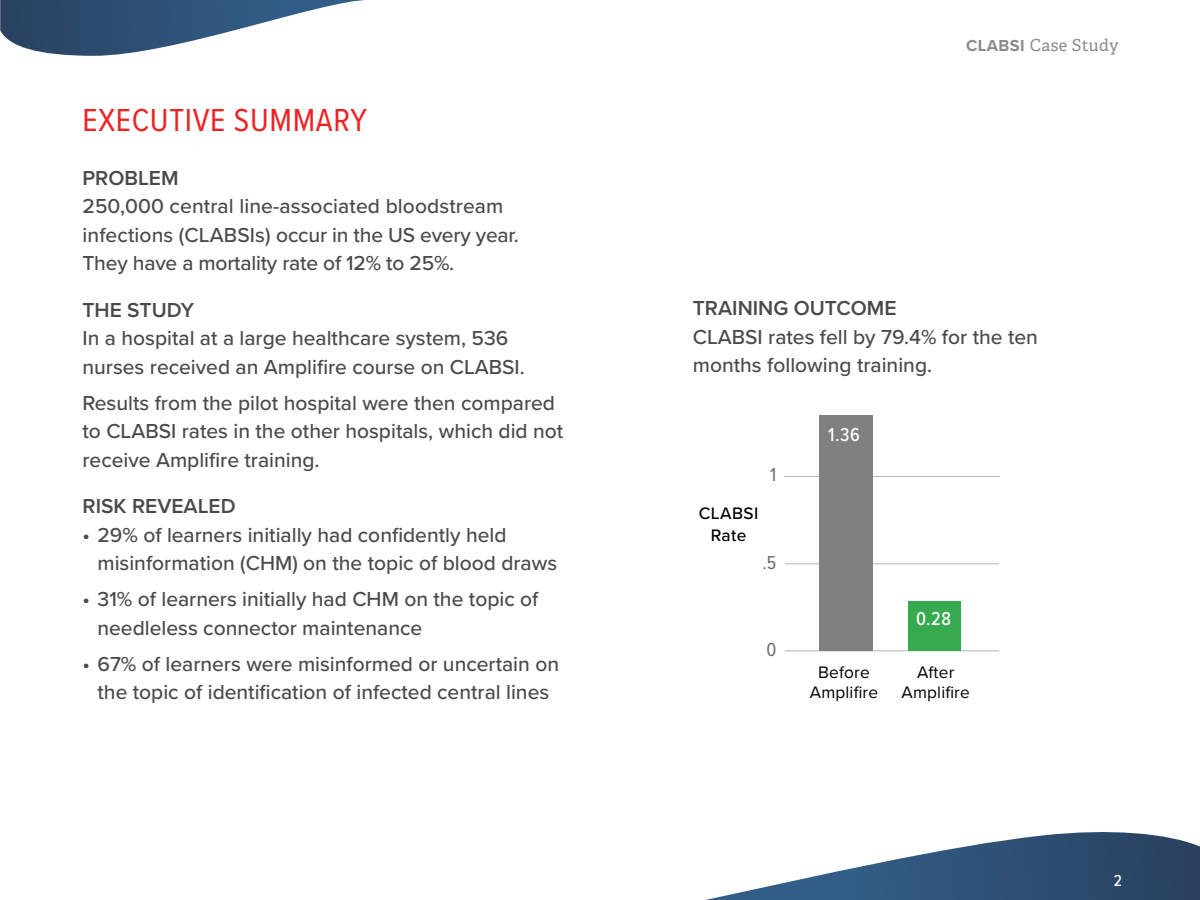
<style>
.page{position:relative;width:1200px;height:900px;background:#fff}
.page>*{position:absolute;margin:0;border:0;box-sizing:border-box;transform-origin:0 0}
.t1{font:33px "Proxima Nova Cond";letter-spacing:.02em;color:#ed2324}
.t2{font:500 21px/28.5px "Proxima Nova";color:#4b494b}
.t3{font:600 21px "Proxima Nova";color:#4b494b}
.t4{font:500 19.35px "Proxima Nova Cond";color:#fff}
.t5{font:19.35px "Proxima Nova Cond";color:#666}
.t6{font:17.25px/20.5px "Proxima Nova";letter-spacing:.01em;color:#000;text-align:center}
.t7{font:500 17.25px/21.6px "Proxima Nova";letter-spacing:.025em;color:#000;text-align:center}
.t8{font:16.5px "Adelle";letter-spacing:.025em;color:#646464}
.t9{font:500 16.5px "Proxima Nova Cond";color:#fff}
.s1{font-family:"Proxima Nova";font-weight:700}
</style>
<div class="page">
<svg style="left:705px;top:832px;width:495px;height:68px"></svg>
<svg style="left:0;top:0;width:364px;height:56px"></svg>
<hr style="left:785px;top:650px;width:214px;height:1px;background:#b3b3b3">
<hr style="left:785px;top:563px;width:214px;height:1px;background:#b3b3b3">
<hr style="left:785px;top:476px;width:214px;height:1px;background:#b3b3b3">
<div style="left:819px;top:416px;width:54px;height:235px;background:#808080"></div>
<div style="left:908px;top:601px;width:53px;height:50px;background:#37aa50"></div>
<h1 class="t1" style="left:82px;top:96px;width:286px">EXECUTIVE SUMMARY</h1>
<p class="t3" style="left:82px;top:162px;width:98px">PROBLEM</p>
<p class="t2" style="left:82px;top:191px;width:438px">250,000 central line-associated bloodstream infections (CLABSIs) occur in the US every year.<br>They have a mortality rate of 12% to 25%.</p>
<p class="t3" style="left:82px;top:294px;width:113px">THE STUDY</p>
<p class="t2" style="left:82px;top:323px;width:444px">In a hospital at a large healthcare system, 536 nurses received an Amplifire course on CLABSI.</p>
<p class="t2" style="left:82px;top:388px;width:482px">Results from the pilot hospital were then compared to CLABSI rates in the other hospitals, which did not receive Amplifire training.</p>
<p class="t3" style="left:82px;top:490px;width:155px">RISK REVEALED</p>
<p class="t2" style="left:97px;top:520px;width:461px;text-indent:-15px">• 29% of learners initially had confidently held misinformation (CHM) on the topic of blood draws</p>
<p class="t2" style="left:97px;top:584px;width:442px;text-indent:-15px">• 31% of learners initially had CHM on the topic of needleless connector maintenance</p>
<p class="t2" style="left:82px;top:649px;width:478px;text-align:center">• 67% of learners were misinformed or uncertain on the topic of identification of infected central lines</p>
<p class="t8" style="left:966px;top:35px;width:154px"><span class="s1">CLABSI</span> Case Study</p>
<p class="t3" style="left:693px;top:293px;width:205px">TRAINING OUTCOME</p>
<p class="t2" style="left:693px;top:322px;width:347px">CLABSI rates fell by 79.4% for the ten months following training.</p>
<p class="t7" style="left:699px;top:502px;width:61px">CLABSI<br>Rate</p>
<p class="t5" style="left:770px;top:461px;width:8px">1</p>
<p class="t5" style="left:762px;top:548px;width:15px">.5</p>
<p class="t5" style="left:766px;top:635px;width:11px">0</p>
<p class="t4" style="left:828px;top:421px;width:33px">1.36</p>
<p class="t4" style="left:916px;top:604px;width:36px">0.28</p>
<p class="t6" style="left:810px;top:661px;width:70px">Before<br>Amplifire</p>
<p class="t6" style="left:902px;top:661px;width:70px">After<br>Amplifire</p>
<p class="t9" style="left:1114px;top:868px;width:10px">2</p>
</div>
